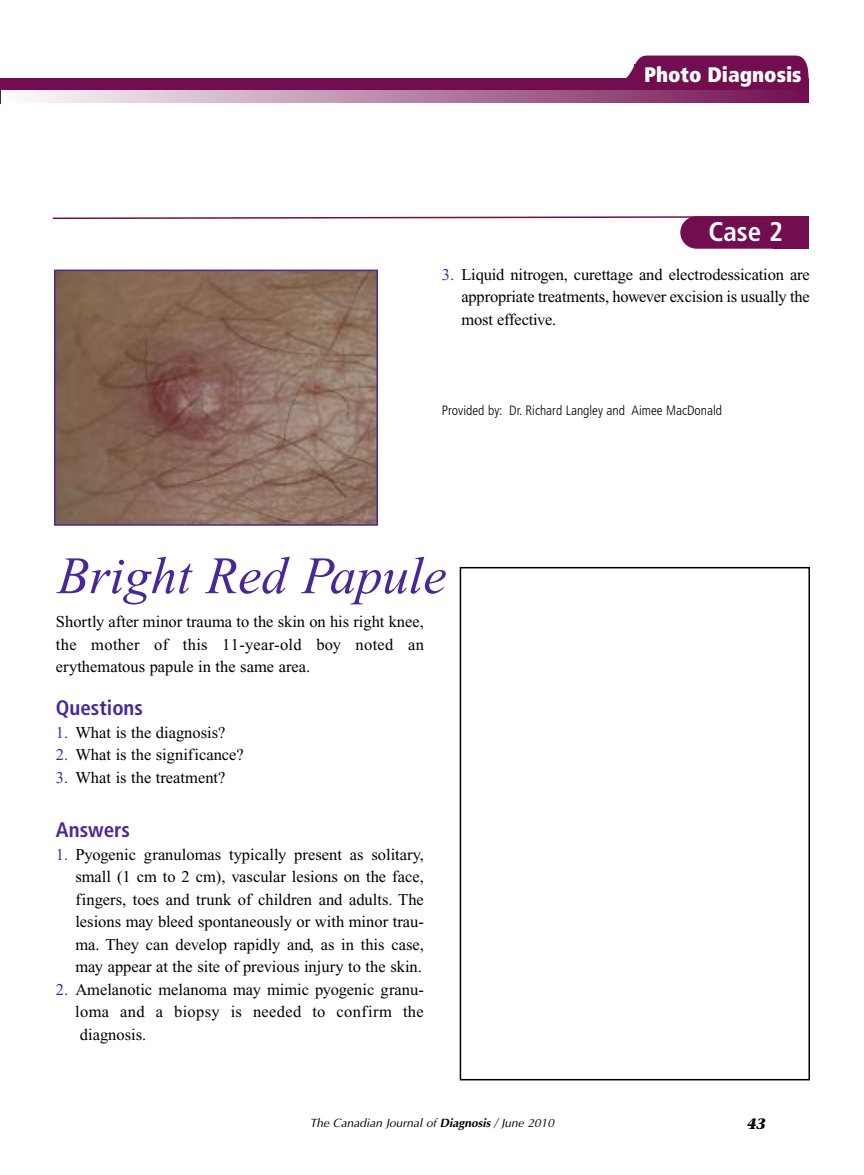
<style>
.page{position:relative;width:864px;height:1175px;background:#fff}
.page>*{position:absolute;margin:0;border:0;box-sizing:border-box;transform-origin:0 0}
.t1{font:italic 52.5px "Times New Roman";color:#492798}
.t2{font:700 condensed 27px "Frutiger";color:#fff}
.t3{font:700 condensed 21px "Frutiger";color:#492798}
.t4{font:900 condensed 21px "Frutiger";color:#fff}
.t5{font:16.5px/22.5px "Times New Roman";color:#000;text-align:justify}
.t6{font:italic 700 15px "Stone Serif";color:#000}
.t7{font:300 condensed 13.5px "Frutiger";color:#000}
.t8{font:italic 12px "Optima";color:#000}
.s1{color:#492798}
.s2{font-weight:700}
</style>
<div class="page">
<svg style="left:626px;top:55px;width:183px;height:23px;background:#89356d"></svg>
<div style="left:0;top:78px;width:809px;height:12px;background:#720d50"></div>
<div style="left:634px;top:65px;width:169px;height:33px;background:#720d50"></div>
<svg style="left:31px;top:90px;width:778px;height:13px;background:#b580a3"></svg>
<img style="left:57px;top:272px;width:318px;height:251px">
<div style="left:54px;top:269px;width:324px;height:257px;border:2px solid #492798"></div>
<svg style="left:0;top:90px;width:1px;height:13px"></svg>
<svg style="left:52px;top:216px;width:640px;height:4px"></svg>
<div style="left:680px;top:216px;width:129px;height:33px;background:#720d50;border-radius:16px"></div>
<div style="left:773px;top:216px;width:36px;height:33px;background:#720d50"></div>
<div style="left:460px;top:567px;width:350px;height:513px;border:2px solid #000"></div>
<p class="t4" style="left:644px;top:66px;width:159px">Photo Diagnosis</p>
<h2 class="t2" style="left:708px;top:220px;width:76px">Case 2</h2>
<p class="t5" style="left:461px;top:264px;width:350px;text-indent:-19px"><span class="s1">3.</span> Liquid nitrogen, curettage and electrodessication are appropriate treatments, however excision is usually the most effective.</p>
<p class="t7" style="left:442px;top:404px;width:282px">Provided by: Dr. Richard Langley and Aimee MacDonald</p>
<h1 class="t1" style="left:57px;top:556px;width:391px">Bright Red Papule</h1>
<p class="t5" style="left:56px;top:612px;width:369px">Shortly after minor trauma to the skin on his right knee, the mother of this 11-year-old boy noted an erythematous papule in the same area.</p>
<p class="t3" style="left:56px;top:699px;width:89px">Questions</p>
<p class="t5" style="left:56px;top:722px;width:171px"><span class="s1">1.</span> What is the diagnosis?</p>
<p class="t5" style="left:56px;top:745px;width:189px"><span class="s1">2.</span> What is the significance?</p>
<p class="t5" style="left:56px;top:767px;width:171px"><span class="s1">3.</span> What is the treatment?</p>
<p class="t3" style="left:56px;top:821px;width:76px">Answers</p>
<p class="t5" style="left:75px;top:844px;width:350px;text-indent:-19px"><span class="s1">1.</span> Pyogenic granulomas typically present as solitary, small (1 cm to 2 cm), vascular lesions on the face, fingers, toes and trunk of children and adults. The lesions may bleed spontaneously or with minor trau&shy;ma. They can develop rapidly and, as in this case, may appear at the site of previous injury to the skin.</p>
<p class="t5" style="left:75px;top:979px;width:350px;text-indent:-19px"><span class="s1">2.</span> Amelanotic melanoma may mimic pyogenic granu&shy;loma and a biopsy is needed to confirm the diagnosis.</p>
<p class="t8" style="left:310px;top:1115px;width:246px">The Canadian Journal of <span class="s2">Diagnosis</span> / June 2010</p>
<p class="t6" style="left:747px;top:1117px;width:20px">43</p>
</div>
